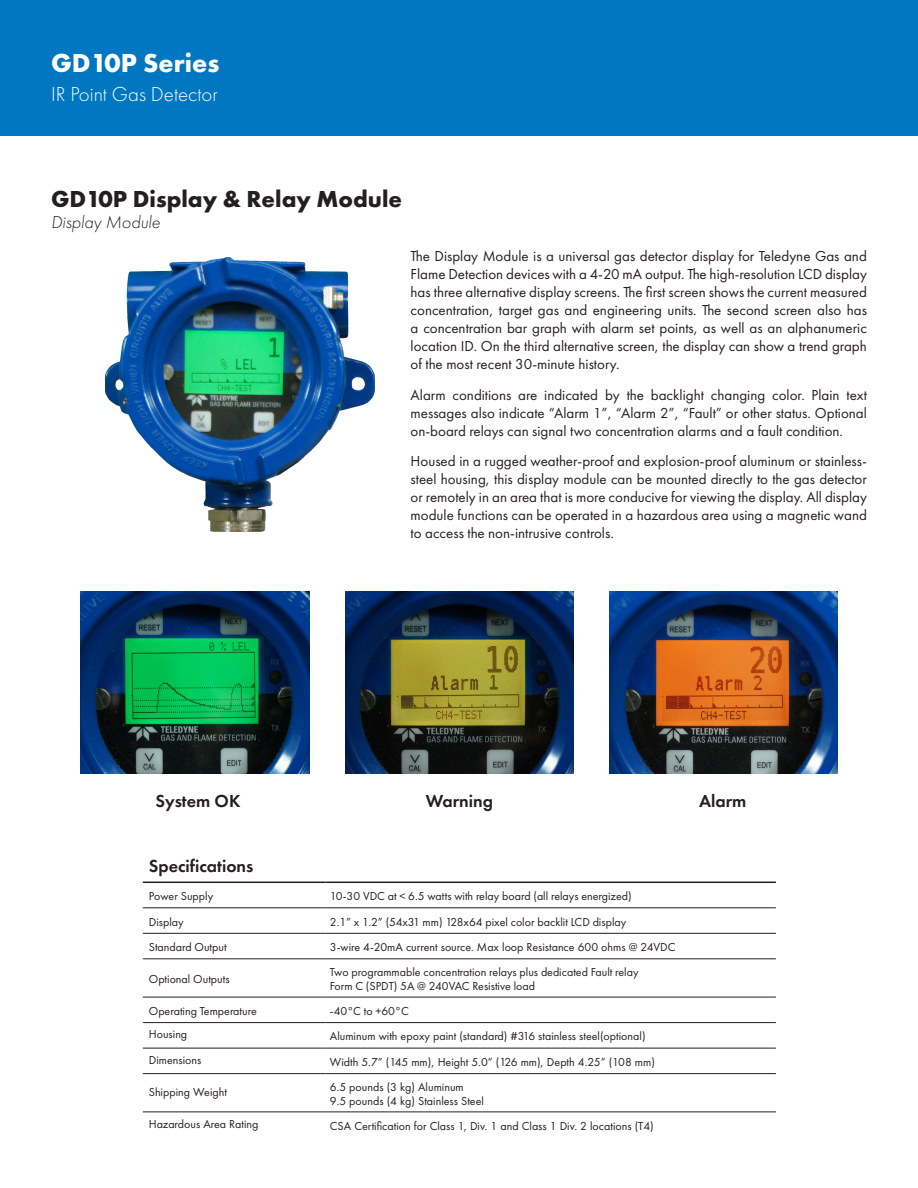
<style>
.page{position:relative;width:918px;height:1188px;background:#fff}
.page>*{position:absolute;margin:0;border:0;box-sizing:border-box;transform-origin:0 0}
.t1{font:700 27px "Futura PT";color:#fff}
.t2{font:700 24px "Futura PT";color:#231f20}
.t3{font:300 21px "Futura PT";color:#fff}
.Chart_section_heads{font:600 18px "Futura PT";color:#231f20}
.t4{font:italic 300 18px "Futura PT";color:#231f20}
.t5{font:15px/18px "Futura PT";color:#231f20;text-align:justify}
.Chart_section_heads-2{font:12px "Futura PT";color:#231f20}
.Spec_Head{font:12px "Futura PT";color:#231f20}
</style>
<div class="page">
<div style="left:0;top:0;width:918px;height:136px;background:#0077c0"></div>
<img style="left:104px;top:257px;width:271px;height:275px">
<hr style="left:143px;top:907px;width:183px;height:1px;background:#231f20">
<hr style="left:143px;top:933px;width:183px;height:1px;background:#231f20">
<hr style="left:143px;top:958px;width:183px;height:1px;background:#231f20">
<hr style="left:143px;top:997px;width:183px;height:1px;background:#231f20">
<hr style="left:143px;top:1022px;width:183px;height:1px;background:#231f20">
<hr style="left:143px;top:1048px;width:183px;height:1px;background:#231f20">
<hr style="left:143px;top:1073px;width:183px;height:1px;background:#231f20">
<hr style="left:326px;top:882px;width:450px;height:1px;background:#231f20">
<hr style="left:326px;top:907px;width:450px;height:1px;background:#231f20">
<hr style="left:326px;top:933px;width:450px;height:1px;background:#231f20">
<hr style="left:326px;top:958px;width:450px;height:1px;background:#231f20">
<hr style="left:326px;top:997px;width:450px;height:1px;background:#231f20">
<hr style="left:326px;top:1022px;width:450px;height:1px;background:#231f20">
<hr style="left:326px;top:1048px;width:450px;height:1px;background:#231f20">
<hr style="left:326px;top:1073px;width:450px;height:1px;background:#231f20">
<hr style="left:326px;top:1112px;width:450px;height:1px;background:#231f20">
<hr style="left:143px;top:882px;width:183px;height:1px;background:#231f20">
<hr style="left:143px;top:1112px;width:183px;height:1px;background:#231f20">
<img style="left:81px;top:592px;width:228px;height:181px">
<img style="left:345px;top:592px;width:229px;height:181px">
<img style="left:609px;top:592px;width:229px;height:181px">
<p class="t1" style="left:51px;top:45px;width:170px">GD10P Series</p>
<p class="t3" style="left:51px;top:82px;width:168px">IR Point Gas Detector</p>
<p class="t2" style="left:51px;top:183px;width:353px">GD10P Display &amp; Relay Module</p>
<p class="t4" style="left:51px;top:212px;width:111px">Display Module</p>
<p class="t5" style="left:411px;top:247px;width:458px">The Display Module is a universal gas detector display for Teledyne Gas and Flame Detection devices with a 4-20 mA output. The high-resolution LCD display has three alternative display screens. The first screen shows the current measured concentration, target gas and engineering units. The second screen also has a concentration bar graph with alarm set points, as well as an alphanumeric location ID. On the third alternative screen, the display can show a trend graph of the most recent 30-minute history.</p>
<p class="t5" style="left:411px;top:386px;width:458px">Alarm conditions are indicated by the backlight changing color. Plain text messages also indicate “Alarm 1”, “Alarm 2”, “Fault” or other status. Optional on-board relays can signal two concentration alarms and a fault condition.</p>
<p class="t5" style="left:411px;top:452px;width:458px">Housed in a rugged weather-proof and explosion-proof aluminum or stainless&shy;steel housing, this display module can be mounted directly to the gas detector or remotely in an area that is more conducive for viewing the display. All display module functions can be operated in a hazardous area using a magnetic wand to access the non-intrusive controls.</p>
<p class="Chart_section_heads" style="left:156px;top:790px;width:86px">System OK</p>
<p class="Chart_section_heads" style="left:426px;top:790px;width:69px">Warning</p>
<p class="Chart_section_heads" style="left:699px;top:790px;width:49px">Alarm</p>
<p class="Chart_section_heads" style="left:149px;top:854px;width:106px">Specifications</p>
<p class="Spec_Head" style="left:149px;top:889px;width:66px">Power Supply</p>
<p class="Spec_Head" style="left:330px;top:889px;width:303px">10-30 VDC at &lt; 6.5 watts with relay board (all relays energized)</p>
<p class="Spec_Head" style="left:149px;top:915px;width:36px">Display</p>
<p class="Spec_Head" style="left:330px;top:915px;width:298px">2.1” x 1.2” (54x31 mm) 128x64 pixel color backlit LCD display</p>
<p class="Spec_Head" style="left:149px;top:940px;width:79px">Standard Output</p>
<p class="Chart_section_heads-2" style="left:330px;top:940px;width:347px">3-wire 4-20mA current source. Max loop Resistance 600 ohms @ 24VDC</p>
<p class="Spec_Head" style="left:149px;top:972px;width:82px">Optional Outputs</p>
<p class="Spec_Head" style="left:330px;top:965px;width:310px">Two programmable concentration relays plus dedicated Fault relay</p>
<p class="Spec_Head" style="left:330px;top:979px;width:207px">Form C (SPDT) 5A @ 240VAC Resistive load</p>
<p class="Spec_Head" style="left:149px;top:1004px;width:110px">Operating Temperature</p>
<p class="Spec_Head" style="left:330px;top:1004px;width:80px">-40°C to +60°C</p>
<p class="Chart_section_heads-2" style="left:149px;top:1027px;width:40px">Housing</p>
<p class="Chart_section_heads-2" style="left:330px;top:1029px;width:317px">Aluminum with epoxy paint (standard) #316 stainless steel(optional)</p>
<p class="Chart_section_heads-2" style="left:149px;top:1053px;width:54px">Dimensions</p>
<p class="Chart_section_heads-2" style="left:330px;top:1055px;width:327px">Width 5.7” (145 mm), Height 5.0” (126 mm), Depth 4.25” (108 mm)</p>
<p class="Chart_section_heads-2" style="left:149px;top:1085px;width:80px">Shipping Weight</p>
<p class="Chart_section_heads-2" style="left:330px;top:1080px;width:135px">6.5 pounds (3 kg) Aluminum</p>
<p class="Chart_section_heads-2" style="left:330px;top:1094px;width:156px">9.5 pounds (4 kg) Stainless Steel</p>
<p class="Chart_section_heads-2" style="left:149px;top:1117px;width:111px">Hazardous Area Rating</p>
<p class="Chart_section_heads-2" style="left:330px;top:1119px;width:325px">CSA Certification for Class 1, Div. 1 and Class 1 Div. 2 locations (T4)</p>
</div>
